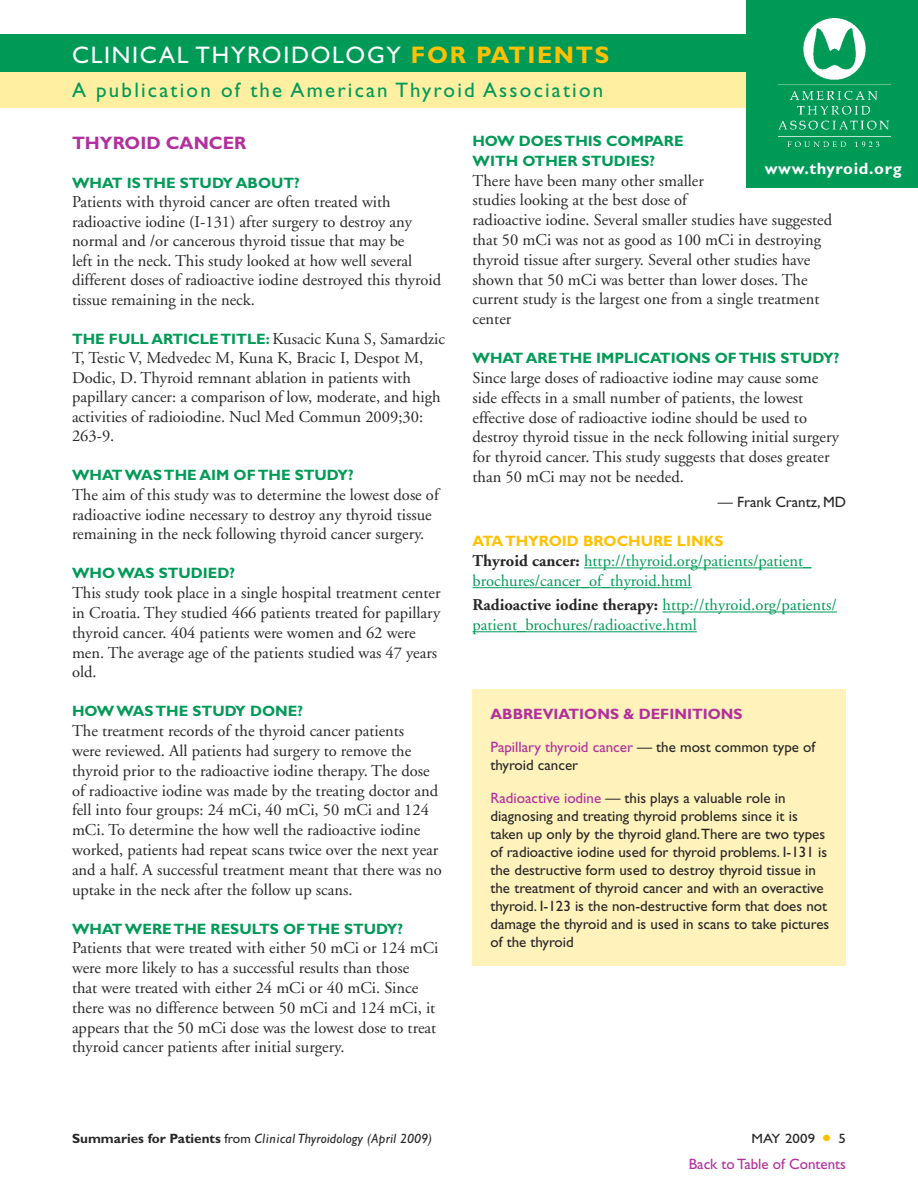
<style>
.page{position:relative;width:918px;height:1188px;background:#fff}
.page>*{position:absolute;margin:0;border:0;box-sizing:border-box;transform-origin:0 0}
.t1{font:24px "Gill Sans";letter-spacing:.07em;color:#fff}
.t2{font:21px "Gill Sans";letter-spacing:.105em;color:#009a57}
.Topic_Header{font:700 18px "Gill Sans";color:#b2309d}
.body_serif{font:16.5px/19.8px "Adobe Garamond";color:#282727}
.body_study_about{font:16.5px/19.5px "Adobe Garamond";color:#282727}
.body_serif_full_title{font:16.5px/19.5px "Adobe Garamond";color:#282727}
.body_serif-2{font:16.5px/19.8px "Adobe Garamond";color:#009a57}
.body_links{font:16.5px/19.8px "Adobe Garamond";color:#009a57}
.t3{font:700 16.5px "Gill Sans";letter-spacing:.04em;color:#fff}
.abbreviations_body{font:15px/18px "Gill Sans";color:#282727}
.question{font:700 15px/19.5px "Gill Sans";color:#009a57}
.abbreviations_head{font:700 15px "Gill Sans";color:#b2309d}
.question_links{font:700 15px "Gill Sans";color:#ffc100}
.t4{font:15px "Gill Sans";color:#b2309d}
.body_editor_name{font:15px "Gill Sans";color:#282727}
.t5{font:italic 13.5px "Gill Sans";letter-spacing:.02em;color:#282727}
.t6{font:13.5px "Gill Sans";letter-spacing:.01em;color:#282727;scale:1.1 1}
.s1{font-weight:700;color:#ffc100}
.s2{font-family:"Gill Sans";font-weight:700;font-size:15px;color:#009a57}
.s3{font-weight:700;color:#282727}
.s4{color:#b2309d}
.s5{font-weight:700;font-style:normal}
.s6{font-style:normal}
</style>
<div class="page">
<div style="left:472px;top:689px;width:374px;height:277px;background:#fff2ba"></div>
<hr style="left:584px;top:567px;width:227px;height:1px;background:#009a57">
<hr style="left:472px;top:587px;width:220px;height:1px;background:#009a57">
<hr style="left:663px;top:612px;width:174px;height:1px;background:#009a57">
<hr style="left:472px;top:631px;width:225px;height:1px;background:#009a57">
<div style="left:0;top:70px;width:918px;height:38px;background:#ffefa1"></div>
<div style="left:0;top:34px;width:918px;height:38px;background:#009a57"></div>
<div style="left:747px;top:0;width:171px;height:188px;background:#009a57"></div>
<img style="left:778px;top:18px;width:112px;height:129px">
<p class="t1" style="left:72px;top:41px;width:539px">CLINICAL THYROIDOLOGY <span class="s1">FOR PATIENTS</span></p>
<p class="t2" style="left:72px;top:78px;width:533px">A publication of the American Thyroid Association</p>
<p class="Topic_Header" style="left:72px;top:132px;width:176px">THYROID CANCER</p>
<p class="question" style="left:72px;top:173px;width:229px">WHAT IS THE STUDY ABOUT?</p>
<p class="body_study_about" style="left:72px;top:192px;width:371px">Patients with thyroid cancer are often treated with radioactive iodine (I-131) after surgery to destroy any normal and /or cancerous thyroid tissue that may be<br>left in the neck. This study looked at how well several different doses of radioactive iodine destroyed this thyroid tissue remaining in the neck.</p>
<p class="body_serif_full_title" style="left:72px;top:329px;width:375px"><span class="s2">THE FULL ARTICLE TITLE:</span> Kusacic Kuna S, Samardzic T, Testic V, Medvedec M, Kuna K, Bracic I, Despot M, Dodic, D. Thyroid remnant ablation in patients with papillary cancer: a comparison of low, moderate, and high activities of radioiodine. Nucl Med Commun 2009;30:<br>263-9.</p>
<p class="question" style="left:72px;top:465px;width:283px">WHAT WAS THE AIM OF THE STUDY?</p>
<p class="body_serif" style="left:72px;top:485px;width:368px">The aim of this study was to determine the lowest dose of radioactive iodine necessary to destroy any thyroid tissue remaining in the neck following thyroid cancer surgery.</p>
<p class="question" style="left:72px;top:564px;width:165px">WHO WAS STUDIED?</p>
<p class="body_serif" style="left:72px;top:583px;width:370px">This study took place in a single hospital treatment center in Croatia. They studied 466 patients treated for papillary thyroid cancer. 404 patients were women and 62 were men. The average age of the patients studied was 47 years old.</p>
<p class="question" style="left:72px;top:702px;width:232px">HOW WAS THE STUDY DONE?</p>
<p class="body_serif" style="left:72px;top:721px;width:371px">The treatment records of the thyroid cancer patients<br>were reviewed. All patients had surgery to remove the thyroid prior to the radioactive iodine therapy. The dose of radioactive iodine was made by the treating doctor and fell into four groups: 24 mCi, 40 mCi, 50 mCi and 124 mCi. To determine the how well the radioactive iodine worked, patients had repeat scans twice over the next year and a half. A successful treatment meant that there was no uptake in the neck after the follow up scans.</p>
<p class="question" style="left:72px;top:919px;width:333px">WHAT WERE THE RESULTS OF THE STUDY?</p>
<p class="body_serif" style="left:72px;top:939px;width:368px">Patients that were treated with either 50 mCi or 124 mCi were more likely to has a successful results than those that were treated with either 24 mCi or 40 mCi. Since there was no difference between 50 mCi and 124 mCi, it appears that the 50 mCi dose was the lowest dose to treat thyroid cancer patients after initial surgery.</p>
<p class="question" style="left:472px;top:131px;width:213px">HOW DOES THIS COMPARE<br>WITH OTHER STUDIES?</p>
<p class="body_serif" style="left:472px;top:171px;width:361px">There have been many other smaller<br>studies looking at the best dose of<br>radioactive iodine. Several smaller studies have suggested that 50 mCi was not as good as 100 mCi in destroying thyroid tissue after surgery. Several other studies have shown that 50 mCi was better than lower doses. The current study is the largest one from a single treatment center</p>
<p class="question" style="left:472px;top:348px;width:368px">WHAT ARE THE IMPLICATIONS OF THIS STUDY?</p>
<p class="body_serif" style="left:472px;top:368px;width:368px">Since large doses of radioactive iodine may cause some side effects in a small number of patients, the lowest effective dose of radioactive iodine should be used to destroy thyroid tissue in the neck following initial surgery for thyroid cancer. This study suggests that doses greater than 50 mCi may not be needed.</p>
<p class="body_editor_name" style="left:718px;top:494px;width:130px">— Frank Crantz, MD</p>
<p class="question_links" style="left:472px;top:533px;width:253px">ATA THYROID BROCHURE LINKS</p>
<p class="body_links" style="left:472px;top:552px;width:340px"><span class="s3">Thyroid cancer:</span> http://thyroid.org/patients/patient_ brochures/cancer_of_thyroid.html</p>
<p class="body_serif-2" style="left:472px;top:596px;width:366px"><span class="s3">Radioactive iodine therapy:</span> http://thyroid.org/patients/ patient_brochures/radioactive.html</p>
<p class="t3" style="left:765px;top:159px;width:139px">www.thyroid.org</p>
<p class="abbreviations_head" style="left:490px;top:705px;width:254px">ABBREVIATIONS &amp; DEFINITIONS</p>
<p class="abbreviations_body" style="left:490px;top:738px;width:326px"><span class="s4">Papillary thyroid cancer</span> — the most common type of thyroid cancer</p>
<p class="abbreviations_body" style="left:490px;top:789px;width:340px"><span class="s4">Radioactive iodine</span> — this plays a valuable role in diagnosing and treating thyroid problems since it is taken up only by the thyroid gland.There are two types of radioactive iodine used for thyroid problems. I-131 is the destructive form used to destroy thyroid tissue in the treatment of thyroid cancer and with an overactive thyroid. I-123 is the non-destructive form that does not damage the thyroid and is used in scans to take pictures of the thyroid</p>
<p class="t5" style="left:72px;top:1130px;width:362px"><span class="s5">Summaries for Patients</span> <span class="s6">from</span> Clinical Thyroidology (April 2009)</p>
<p class="t6" style="left:751px;top:1130px;width:59px">MAY 2009</p>
<p class="t6" style="left:838px;top:1130px;width:8px">5</p>
<p class="t4" style="left:689px;top:1155px;width:159px">Back to Table of Contents</p>
</div>
